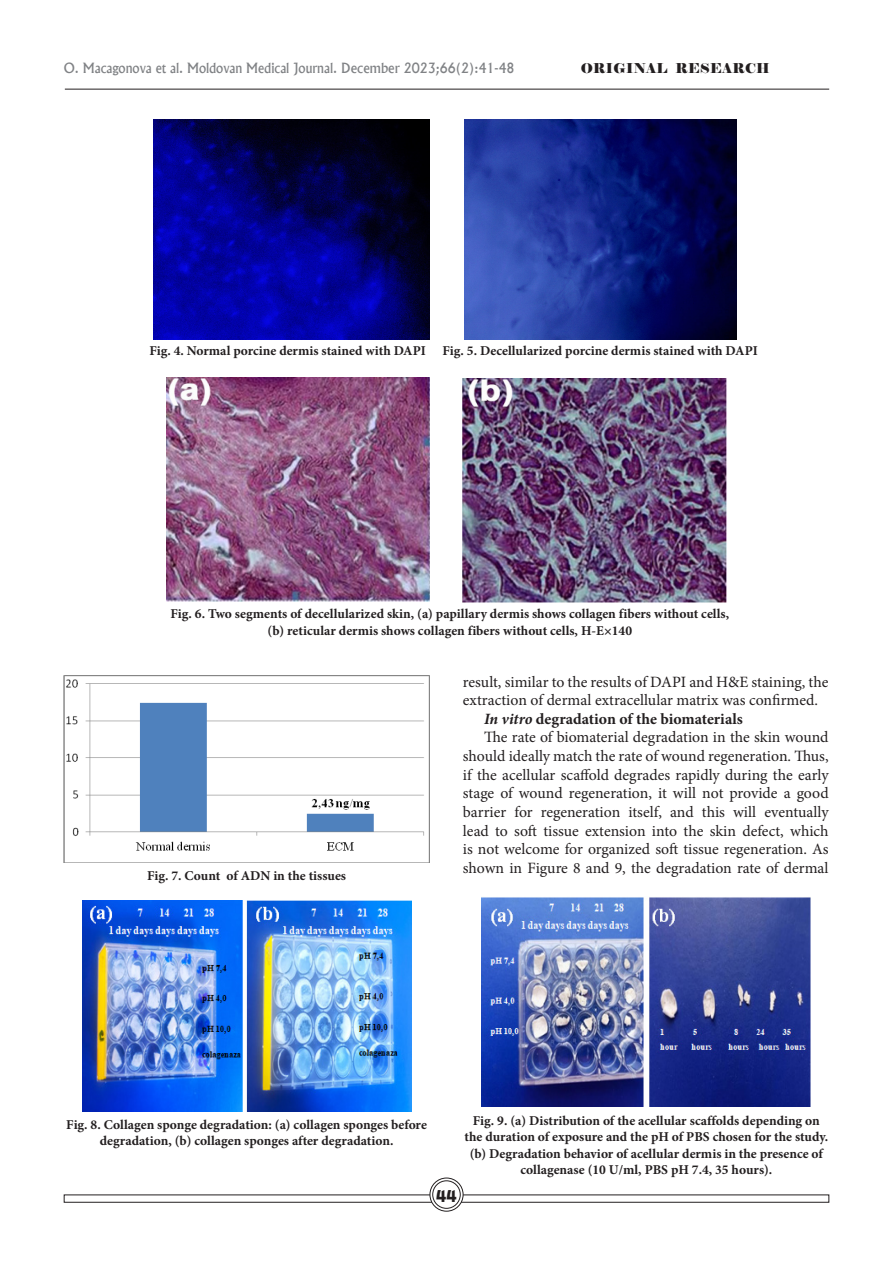
<style>
.page{position:relative;width:893px;height:1276px;background:#fff}
.page>*{position:absolute;margin:0;border:0;box-sizing:border-box;transform-origin:0 0}
.t1{font:15.75px "Minion Pro";color:#231f20}
.t2{font:700 15.75px "Minion Pro";color:#231f20}
.t3{font:15px "Adver Gothic";color:#231f20;scale:.9 1}
.t4{font:700 13.5px/16.5px "Minion Pro";color:#231f20;text-align:center}
.t5{font:500 13.5px "Albertus";color:#808285;scale:.95 1}
.t6{font:13.5px "Elephant";letter-spacing:.025em;color:#231f20}
.s1{font-style:italic}
</style>
<div class="page">
<hr style="left:65px;top:89px;width:764px;height:1px;background:#231f20">
<svg style="left:430px;top:1178px;width:33px;height:33px"></svg>
<div style="left:429px;top:1177px;width:35px;height:34px;border:1px solid #231f20;border-radius:50%"></div>
<div style="left:433px;top:1180px;width:27px;height:28px;background:#fff;border-radius:50%"></div>
<div style="left:432px;top:1180px;width:29px;height:28px;border:1px solid #231f20;border-radius:50%"></div>
<img style="left:154px;top:119px;width:276px;height:220px">
<img style="left:464px;top:119px;width:272px;height:220px">
<img style="left:463px;top:378px;width:263px;height:224px">
<img style="left:64px;top:675px;width:365px;height:187px">
<img style="left:481px;top:897px;width:329px;height:209px">
<img style="left:82px;top:900px;width:329px;height:211px">
<img style="left:167px;top:378px;width:262px;height:223px">
<p class="t5" style="left:64px;top:59px;width:476px">O. Macagonova et al. Moldovan Medical Journal. December 2023;66(2):41-48</p>
<p class="t6" style="left:581px;top:59px;width:191px">ORIGINAL RESEARCH</p>
<p class="t4" style="left:149px;top:342px;width:610px">Fig. 4. Normal porcine dermis stained with DAPI Fig. 5. Decellularized porcine dermis stained with DAPI</p>
<p class="t4" style="left:171px;top:605px;width:560px">Fig. 6. Two segments of decellularized skin, (a) papillary dermis shows collagen fibers without cells, (b) reticular dermis shows collagen fibers without cells, H-E×140</p>
<p class="t4" style="left:147px;top:867px;width:201px">Fig. 7. Count of ADN in the tissues</p>
<p class="t1" style="left:463px;top:671px;width:367px">result, similar to the results of DAPI and H&amp;E staining, the</p>
<p class="t1" style="left:463px;top:689px;width:357px">extraction of dermal extracellular matrix was confirmed.</p>
<p class="t2" style="left:484px;top:708px;width:260px"><span class="s1">In vitro</span> degradation of the biomaterials</p>
<p class="t1" style="left:484px;top:727px;width:346px">The rate of biomaterial degradation in the skin wound</p>
<p class="t1" style="left:463px;top:745px;width:367px">should ideally match the rate of wound regeneration. Thus,</p>
<p class="t1" style="left:463px;top:764px;width:367px">if the acellular scaffold degrades rapidly during the early</p>
<p class="t1" style="left:463px;top:782px;width:367px">stage of wound regeneration, it will not provide a good</p>
<p class="t1" style="left:463px;top:801px;width:367px">barrier for regeneration itself, and this will eventually</p>
<p class="t1" style="left:463px;top:820px;width:367px">lead to soft tissue extension into the skin defect, which</p>
<p class="t1" style="left:463px;top:838px;width:367px">is not welcome for organized soft tissue regeneration. As</p>
<p class="t1" style="left:463px;top:857px;width:367px">shown in Figure 8 and 9, the degradation rate of dermal</p>
<p class="t4" style="left:66px;top:1116px;width:362px">Fig. 8. Collagen sponge degradation: (a) collagen sponges before degradation, (b) collagen sponges after degradation.</p>
<p class="t4" style="left:465px;top:1112px;width:365px">Fig. 9. (a) Distribution of the acellular scaffolds depending on the duration of exposure and the pH of PBS chosen for the study. (b) Degradation behavior of acellular dermis in the presence of collagenase (10 U/ml, PBS pH 7.4, 35 hours).</p>
<p class="t3" style="left:436px;top:1186px;width:25px">44</p>
</div>
